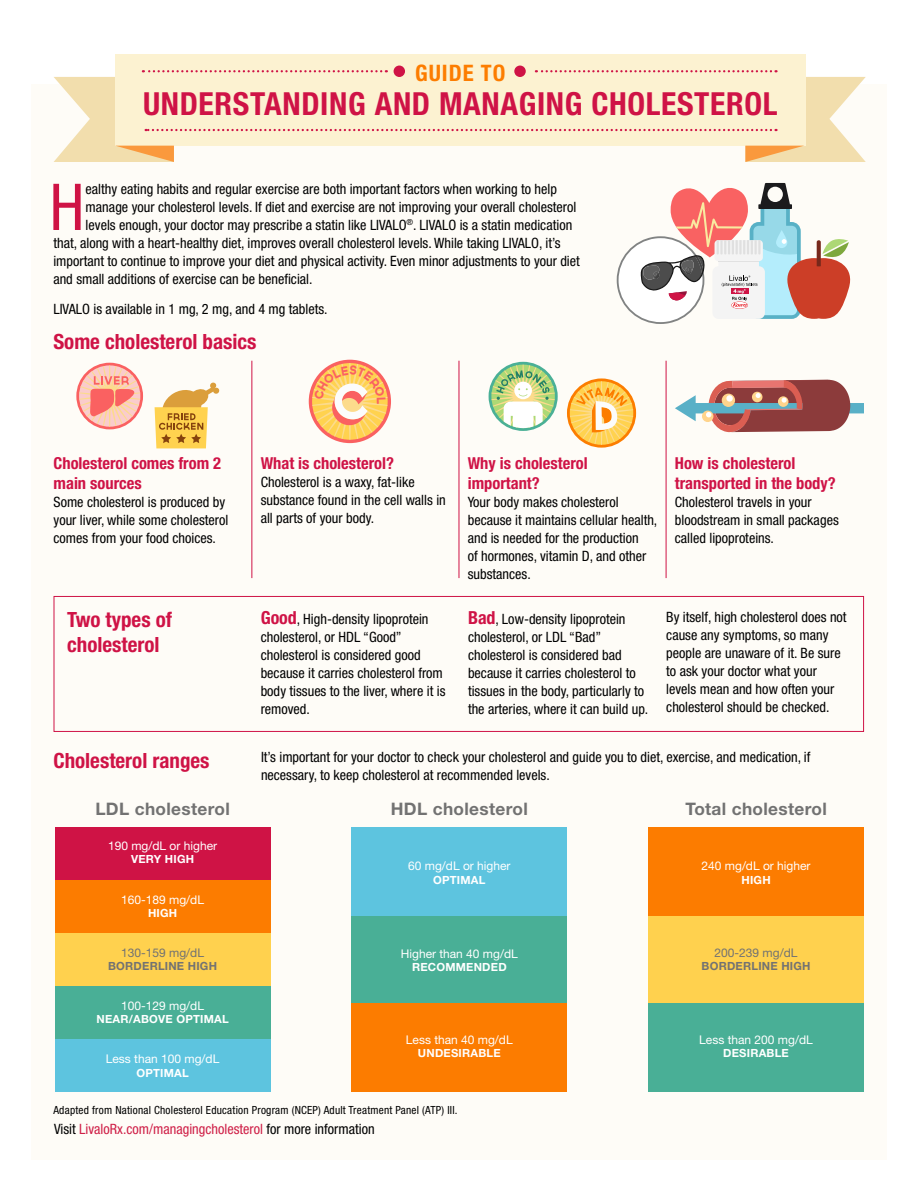
<style>
.page{position:relative;width:918px;height:1188px;background:#fff}
.page>*{position:absolute;margin:0;border:0;box-sizing:border-box;transform-origin:0 0}
.t1{font:condensed 64.65px "Helvetica Neue";color:#cf1345}
.t2{font:700 condensed 31.8px "Helvetica Neue";letter-spacing:.02em;color:#cf1346}
.t3{font:700 condensed 22.8px "Helvetica Neue";letter-spacing:.04em;color:#fd7d00}
.t4{font:700 condensed 21px/25.2px "Helvetica Neue";color:#cf1346}
.t5{font:700 17.25px "Helvetica Neue";letter-spacing:.02em;color:#727272}
.t6{font:700 condensed 16.5px/19.8px "Helvetica Neue";color:#cf1346}
.t7{font:condensed 14.25px/18px "Helvetica Neue";color:#000}
.t8{font:condensed 14.25px "Helvetica Neue";color:#cf1f47}
.t9{font:12px "Helvetica Neue";color:#fff}
.t10{font:12px "Helvetica Neue";color:#727272}
.t11{font:condensed 11.25px "Helvetica Neue";letter-spacing:.02em;color:#000}
.t12{font:700 11.25px "Helvetica Neue";letter-spacing:.02em;color:#fff}
.t13{font:700 11.25px "Helvetica Neue";letter-spacing:.02em;color:#727272}
.s1{font-weight:700;font-size:18px;color:#cf1346}
.s2{color:#000}
</style>
<div class="page">
<div style="left:31px;top:84px;width:856px;height:1076px;background:#fefcf7"></div>
<div style="left:115px;top:54px;width:691px;height:92px;background:#fcf2d1"></div>
<div style="left:514px;top:66px;width:12px;height:11px;background:#cf1346;border-radius:50%"></div>
<div style="left:394px;top:66px;width:11px;height:11px;background:#cf1346;border-radius:50%"></div>
<svg style="left:54px;top:70px;width:812px;height:92px"></svg>
<hr style="left:252px;top:361px;width:1px;height:217px;background:#cf1346">
<hr style="left:459px;top:361px;width:1px;height:217px;background:#cf1346">
<hr style="left:666px;top:361px;width:1px;height:217px;background:#cf1346">
<svg style="left:617px;top:183px;width:233px;height:141px"></svg>
<svg style="left:76px;top:363px;width:67px;height:66px"></svg>
<svg style="left:155px;top:382px;width:65px;height:66px"></svg>
<svg style="left:489px;top:362px;width:69px;height:69px"></svg>
<svg style="left:567px;top:378px;width:69px;height:70px"></svg>
<svg style="left:675px;top:379px;width:189px;height:54px"></svg>
<div style="left:648px;top:915px;width:216px;height:89px;background:#ffd14e"></div>
<div style="left:648px;top:827px;width:216px;height:88px;background:#fc7c00"></div>
<div style="left:55px;top:1039px;width:216px;height:53px;background:#5dc4df"></div>
<div style="left:55px;top:827px;width:216px;height:53px;background:#cf1345"></div>
<div style="left:55px;top:880px;width:216px;height:53px;background:#fc7c00"></div>
<div style="left:55px;top:986px;width:216px;height:53px;background:#49af96"></div>
<div style="left:55px;top:933px;width:216px;height:53px;background:#ffd14e"></div>
<div style="left:648px;top:1004px;width:216px;height:88px;background:#49af96"></div>
<div style="left:351px;top:915px;width:216px;height:88px;background:#49af96"></div>
<div style="left:351px;top:827px;width:216px;height:88px;background:#5dc4df"></div>
<div style="left:351px;top:1004px;width:216px;height:88px;background:#fc7c00"></div>
<svg style="left:54px;top:596px;width:810px;height:136px"></svg>
<svg style="left:309px;top:360px;width:82px;height:83px"></svg>
<h3 class="t3" style="left:415px;top:60px;width:92px">GUIDE TO</h3>
<h2 class="t2" style="left:143px;top:85px;width:636px">UNDERSTANDING AND MANAGING CHOLESTEROL</h2>
<h1 class="t1" style="left:50px;top:170px;width:36px">H</h1>
<p class="t7" style="left:86px;top:180px;width:473px">ealthy eating habits and regular exercise are both important factors when working to help</p>
<p class="t7" style="left:86px;top:198px;width:492px">manage your cholesterol levels. If diet and exercise are not improving your overall cholesterol</p>
<p class="t7" style="left:86px;top:216px;width:488px">levels enough, your doctor may prescribe a statin like LIVALO<sup>®</sup>. LIVALO is a statin medication</p>
<p class="t7" style="left:53px;top:234px;width:509px">that, along with a heart-healthy diet, improves overall cholesterol levels. While taking LIVALO, it’s</p>
<p class="t7" style="left:53px;top:252px;width:528px">important to continue to improve your diet and physical activity. Even minor adjustments to your diet</p>
<p class="t7" style="left:53px;top:270px;width:261px">and small additions of exercise can be beneficial.</p>
<p class="t7" style="left:53px;top:300px;width:276px">LIVALO is available in 1 mg, 2 mg, and 4 mg tablets.</p>
<h3 class="t4" style="left:53px;top:328px;width:205px">Some cholesterol basics</h3>
<p class="t6" style="left:54px;top:453px;width:169px">Cholesterol comes from 2 main sources</p>
<p class="t7" style="left:54px;top:493px;width:176px">Some cholesterol is produced by your liver, while some cholesterol comes from your food choices.</p>
<p class="t6" style="left:261px;top:453px;width:135px">What is cholesterol?</p>
<p class="t7" style="left:261px;top:473px;width:187px">Cholesterol is a waxy, fat-like substance found in the cell walls in all parts of your body.</p>
<h3 class="t4" style="left:67px;top:606px;width:106px">Two types of cholesterol</h3>
<p class="t7" style="left:261px;top:610px;width:186px"><span class="s1">Good</span>, High-density lipoprotein cholesterol, or HDL “Good” cholesterol is considered good because it carries cholesterol from body tissues to the liver, where it is removed.</p>
<p class="t6" style="left:468px;top:453px;width:121px">Why is cholesterol important?</p>
<p class="t7" style="left:468px;top:493px;width:191px">Your body makes cholesterol because it maintains cellular health, and is needed for the production<br>of hormones, vitamin D, and other substances.</p>
<p class="t6" style="left:675px;top:453px;width:162px">How is cholesterol transported in the body?</p>
<p class="t7" style="left:675px;top:493px;width:165px">Cholesterol travels in your bloodstream in small packages called lipoproteins.</p>
<p class="t7" style="left:468px;top:610px;width:182px"><span class="s1">Bad</span>, Low-density lipoprotein cholesterol, or LDL “Bad” cholesterol is considered bad because it carries cholesterol to tissues in the body, particularly to the arteries, where it can build up.</p>
<p class="t7" style="left:666px;top:607px;width:182px">By itself, high cholesterol does not cause any symptoms, so many people are unaware of it. Be sure to ask your doctor what your levels mean and how often your cholesterol should be checked.</p>
<h3 class="t4" style="left:53px;top:747px;width:158px">Cholesterol ranges</h3>
<p class="t7" style="left:261px;top:748px;width:551px">It’s important for your doctor to check your cholesterol and guide you to diet, exercise, and medication, if necessary, to keep cholesterol at recommended levels.</p>
<p class="t5" style="left:95px;top:796px;width:136px">LDL cholesterol</p>
<p class="t9" style="left:108px;top:837px;width:111px">190 mg/dL or higher</p>
<p class="t12" style="left:131px;top:850px;width:64px">VERY HIGH</p>
<p class="t9" style="left:121px;top:891px;width:84px">160-189 mg/dL</p>
<p class="t12" style="left:148px;top:904px;width:31px">HIGH</p>
<p class="t10" style="left:121px;top:944px;width:84px">130-159 mg/dL</p>
<p class="t13" style="left:108px;top:957px;width:110px">BORDERLINE HIGH</p>
<p class="t9" style="left:121px;top:997px;width:84px">100-129 mg/dL</p>
<p class="t12" style="left:96px;top:1010px;width:134px">NEAR/ABOVE OPTIMAL</p>
<p class="t9" style="left:106px;top:1051px;width:115px">Less than 100 mg/dL</p>
<p class="t12" style="left:136px;top:1064px;width:54px">OPTIMAL</p>
<p class="t5" style="left:391px;top:796px;width:138px">HDL cholesterol</p>
<p class="t5" style="left:685px;top:796px;width:143px">Total cholesterol</p>
<p class="t9" style="left:408px;top:857px;width:104px">60 mg/dL or higher</p>
<p class="t12" style="left:433px;top:871px;width:54px">OPTIMAL</p>
<p class="t9" style="left:702px;top:857px;width:111px">240 mg/dL or higher</p>
<p class="t12" style="left:742px;top:871px;width:31px">HIGH</p>
<p class="t9" style="left:401px;top:945px;width:119px">Higher than 40 mg/dL</p>
<p class="t12" style="left:412px;top:958px;width:96px">RECOMMENDED</p>
<p class="t10" style="left:715px;top:944px;width:84px">200-239 mg/dL</p>
<p class="t13" style="left:702px;top:958px;width:110px">BORDERLINE HIGH</p>
<p class="t9" style="left:406px;top:1031px;width:108px">Less than 40 mg/dL</p>
<p class="t12" style="left:418px;top:1045px;width:84px">UNDESIRABLE</p>
<p class="t9" style="left:699px;top:1031px;width:115px">Less than 200 mg/dL</p>
<p class="t12" style="left:723px;top:1045px;width:67px">DESIRABLE</p>
<p class="t11" style="left:53px;top:1104px;width:406px">Adapted from National Cholesterol Education Program (NCEP) Adult Treatment Panel (ATP) III.</p>
<p class="t8" style="left:54px;top:1121px;width:322px"><span class="s2">Visit</span> LivaloRx.com/managingcholesterol <span class="s2">for more information</span></p>
</div>
